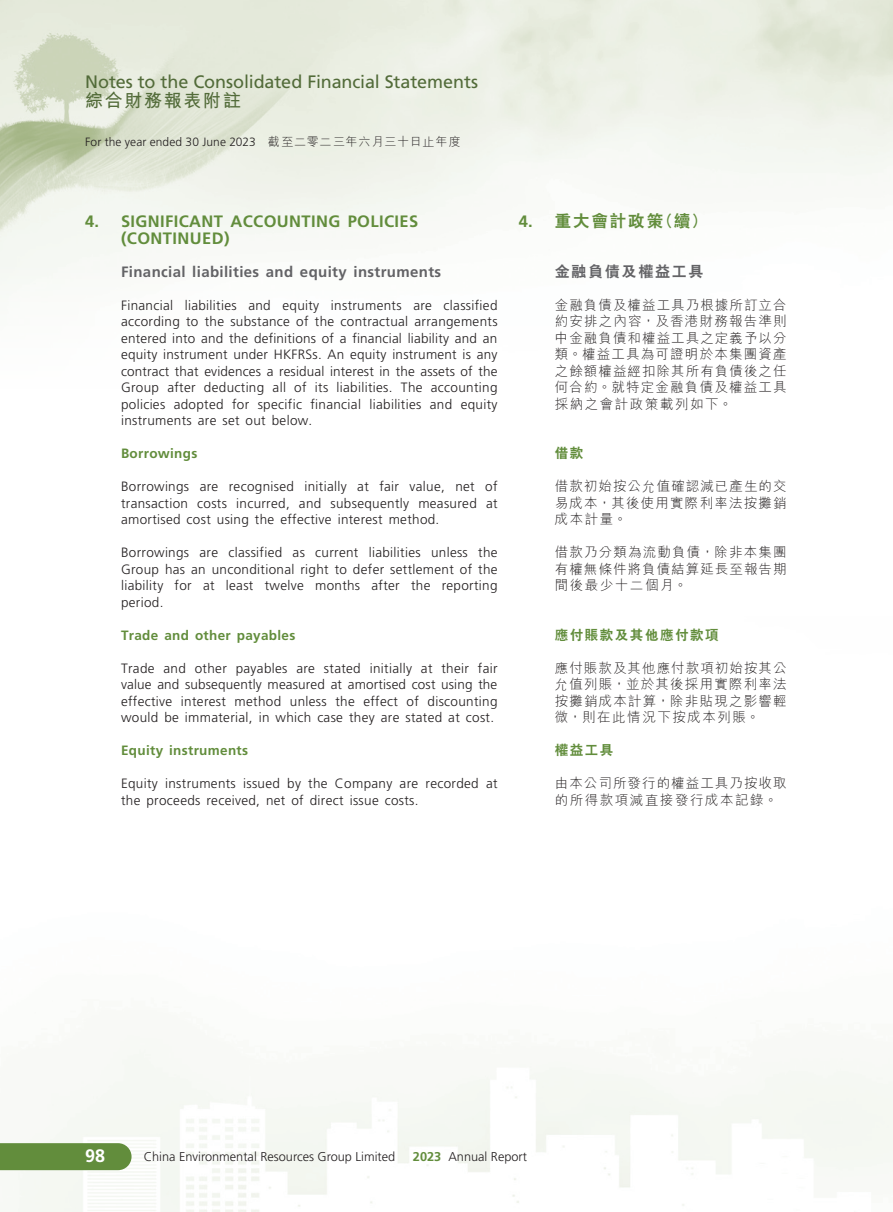
<style>
.page{position:relative;width:893px;height:1212px;background:#fff}
.page>*{position:absolute;margin:0;border:0;box-sizing:border-box;transform-origin:0 0}
.t1{font:18px "Frutiger LT Std";letter-spacing:-.005em;color:#526b39}
.t2{font:700 18px "M Hei HK";letter-spacing:.095em;color:#526b39}
.t3{font:700 18px "Frutiger LT Std";color:#fff}
._03_H1{font:700 16.5px/16.5px "Frutiger LT Std";letter-spacing:.025em;color:#628d3c}
._03_H1-2{font:800 16.5px "C Hei 2 HK";letter-spacing:.115em;color:#628d3c}
._04___H2{font:700 15px "Frutiger LT Std";letter-spacing:.025em;color:#636366}
._04___H2-2{font:800 15px "C Hei 2 HK";letter-spacing:.115em;color:#636366}
._01_Body_Text{font:300 13.5px/16.5px "Frutiger LT Std";letter-spacing:.025em;color:#231f20;text-align:justify}
._01_Body_Text-2{font:300 13.5px/16.5px "M Hei HK";letter-spacing:.09em;color:#231f20;text-align:justify}
._05_____H3{font:700 13.5px "Frutiger LT Std";letter-spacing:.025em;color:#628d3c}
._05_____H3-2{font:800 13.5px "C Hei 2 HK";letter-spacing:.115em;color:#628d3c}
.t4{font:300 12.75px "Frutiger LT Std";color:#231f20}
.t5{font:300 12px "Frutiger LT Std";letter-spacing:.01em;color:#231f20}
.s1{font-family:"M Hei HK"}
.s2{font-family:"Frutiger LT Std";font-weight:700}
.s3{font-weight:700;color:#628d3c}
</style>
<div class="page">
<img style="left:0;top:0;width:892px;height:286px">
<div style="left:0;top:1143px;width:132px;height:27px;background:#628d3c"></div>
<h1 class="t1" style="left:85px;top:71px;width:395px">Notes to the Consolidated Financial Statements</h1>
<h1 class="t2" style="left:85px;top:88px;width:158px">綜合財務報表附註</h1>
<p class="t5" style="left:85px;top:135px;width:377px">For the year ended 30 June 2023 <span class="s1">截至二零二三年六月三十日止年度</span></p>
<p class="_03_H1" style="left:121px;top:213px;width:299px;text-indent:-36px">4. SIGNIFICANT ACCOUNTING POLICIES (CONTINUED)</p>
<p class="_04___H2" style="left:121px;top:263px;width:322px">Financial liabilities and equity instruments</p>
<p class="_01_Body_Text" style="left:121px;top:297px;width:378px">Financial liabilities and equity instruments are classified according to the substance of the contractual arrangements entered into and the definitions of a financial liability and an equity instrument under HKFRSs. An equity instrument is any contract that evidences a residual interest in the assets of the Group after deducting all of its liabilities. The accounting policies adopted for specific financial liabilities and equity instruments are set out below.</p>
<p class="_05_____H3" style="left:121px;top:446px;width:78px">Borrowings</p>
<p class="_01_Body_Text" style="left:121px;top:479px;width:378px">Borrowings are recognised initially at fair value, net of transaction costs incurred, and subsequently measured at amortised cost using the effective interest method.</p>
<p class="_01_Body_Text" style="left:121px;top:545px;width:378px">Borrowings are classified as current liabilities unless the Group has an unconditional right to defer settlement of the liability for at least twelve months after the reporting period.</p>
<p class="_05_____H3" style="left:121px;top:627px;width:176px">Trade and other payables</p>
<p class="_01_Body_Text" style="left:121px;top:660px;width:378px">Trade and other payables are stated initially at their fair value and subsequently measured at amortised cost using the effective interest method unless the effect of discounting would be immaterial, in which case they are stated at cost.</p>
<p class="_05_____H3" style="left:121px;top:743px;width:129px">Equity instruments</p>
<p class="_01_Body_Text" style="left:121px;top:776px;width:378px">Equity instruments issued by the Company are recorded at the proceeds received, net of direct issue costs.</p>
<p class="_03_H1-2" style="left:519px;top:210px;width:190px"><span class="s2">4.</span> 重大會計政策（續）</p>
<p class="_04___H2-2" style="left:555px;top:261px;width:150px">金融負債及權益工具</p>
<p class="_01_Body_Text-2" style="left:555px;top:296px;width:233px">金融負債及權益工具乃根據所訂立合約安排之內容，及香港財務報告準則中金融負債和權益工具之定義予以分類。權益工具為可證明於本集團資產之餘額權益經扣除其所有負債後之任何合約。就特定金融負債及權益工具採納之會計政策載列如下。</p>
<p class="_05_____H3-2" style="left:555px;top:444px;width:30px">借款</p>
<p class="_01_Body_Text-2" style="left:555px;top:478px;width:233px">借款初始按公允值確認減已產生的交易成本，其後使用實際利率法按攤銷成本計量。</p>
<p class="_01_Body_Text-2" style="left:555px;top:544px;width:233px">借款乃分類為流動負債，除非本集團有權無條件將負債結算延長至報告期間後最少十二個月。</p>
<p class="_05_____H3-2" style="left:555px;top:626px;width:165px">應付賬款及其他應付款項</p>
<p class="_01_Body_Text-2" style="left:555px;top:659px;width:233px">應付賬款及其他應付款項初始按其公允值列賬，並於其後採用實際利率法按攤銷成本計算，除非貼現之影響輕微，則在此情況下按成本列賬。</p>
<p class="_05_____H3-2" style="left:555px;top:741px;width:60px">權益工具</p>
<p class="_01_Body_Text-2" style="left:555px;top:775px;width:233px">由本公司所發行的權益工具乃按收取的所得款項減直接發行成本記錄。</p>
<h1 class="t3" style="left:85px;top:1145px;width:22px">98</h1>
<p class="t4" style="left:144px;top:1149px;width:253px">China Environmental Resources Group Limited</p>
<p class="t4" style="left:413px;top:1149px;width:116px"><span class="s3">2023</span> Annual Report</p>
</div>
